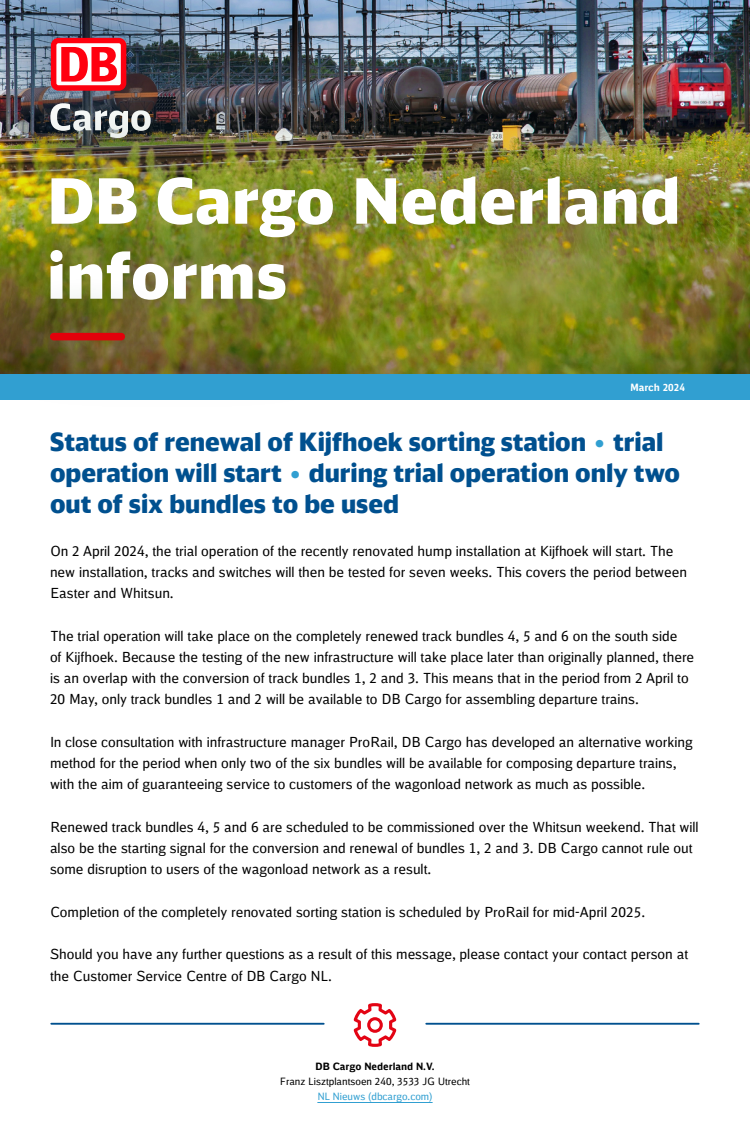
<style>
.page{position:relative;width:750px;height:1125px;background:#fff}
.page>*{position:absolute;margin:0;border:0;box-sizing:border-box;transform-origin:0 0}
.t1{font:900 62.5px/75px "DB Head";letter-spacing:.015em;color:#fff}
.t2{font:900 25px/31.2px "DB Head";color:#00508f}
.t3{font:13.75px/21.2px "DB Office";color:#000}
.t4{font:10px "DB Office";color:#000}
.t5{font:10px "DB Office";color:#319fd1}
.t6{font:700 10px "DB Office";color:#000}
.t7{font:700 10px "DB Office";color:#fff}
.s1{color:#319fd1}
</style>
<div class="page">
<img style="left:260px;top:0;width:490px;height:62px">
<div style="left:0;top:0;width:260px;height:249px;background:#002d5e;opacity:.5"></div>
<svg style="left:51px;top:38px;width:75px;height:24px"></svg>
<div style="left:0;top:62px;width:750px;height:354px;background:#174a25;opacity:.4"></div>
<div style="left:0;top:275px;width:179px;height:124px;background:#174a25;opacity:.5"></div>
<div style="left:50px;top:333px;width:75px;height:7px;background:#e3000b;border-radius:4px"></div>
<div style="left:0;top:375px;width:750px;height:25px;background:#319fd1"></div>
<svg style="left:354px;top:1003px;width:42px;height:44px"></svg>
<hr style="left:51px;top:1023px;width:273px;height:2px;background:#00508f">
<hr style="left:426px;top:1023px;width:273px;height:2px;background:#00508f">
<hr style="left:317px;top:1102px;width:116px;height:1px;background:#319fd1">
<h1 class="t1" style="left:48px;top:162px;width:634px">DB Cargo Nederland informs</h1>
<p class="t7" style="left:631px;top:381px;width:56px">March 2024</p>
<h2 class="t2" style="left:50px;top:425px;width:632px">Status of renewal of Kijfhoek sorting station <span class="s1">•</span> trial operation will start <span class="s1">•</span> during trial operation only two out of six bundles to be used</h2>
<p class="t3" style="left:50px;top:540px;width:639px">On 2 April 2024, the trial operation of the recently renovated hump installation at Kijfhoek will start. The new installation, tracks and switches will then be tested for seven weeks. This covers the period between<br>Easter and Whitsun.</p>
<p class="t3" style="left:50px;top:625px;width:646px">The trial operation will take place on the completely renewed track bundles 4, 5 and 6 on the south side<br>of Kijfhoek. Because the testing of the new infrastructure will take place later than originally planned, there is an overlap with the conversion of track bundles 1, 2 and 3. This means that in the period from 2 April to 20 May, only track bundles 1 and 2 will be available to DB Cargo for assembling departure trains.</p>
<p class="t3" style="left:50px;top:731px;width:644px">In close consultation with infrastructure manager ProRail, DB Cargo has developed an alternative working method for the period when only two of the six bundles will be available for composing departure trains, with the aim of guaranteeing service to customers of the wagonload network as much as possible.</p>
<p class="t3" style="left:50px;top:816px;width:650px">Renewed track bundles 4, 5 and 6 are scheduled to be commissioned over the Whitsun weekend. That will also be the starting signal for the conversion and renewal of bundles 1, 2 and 3. DB Cargo cannot rule out some disruption to users of the wagonload network as a result.</p>
<p class="t3" style="left:50px;top:901px;width:597px">Completion of the completely renovated sorting station is scheduled by ProRail for mid-April 2025.</p>
<p class="t3" style="left:50px;top:944px;width:640px">Should you have any further questions as a result of this message, please contact your contact person at the Customer Service Centre of DB Cargo NL.</p>
<p class="t6" style="left:315px;top:1060px;width:121px">DB Cargo Nederland N.V.</p>
<p class="t4" style="left:280px;top:1075px;width:192px">Franz Lisztplantsoen 240, 3533 JG Utrecht</p>
<p class="t5" style="left:317px;top:1090px;width:117px">NL Nieuws (dbcargo.com)</p>
</div>
